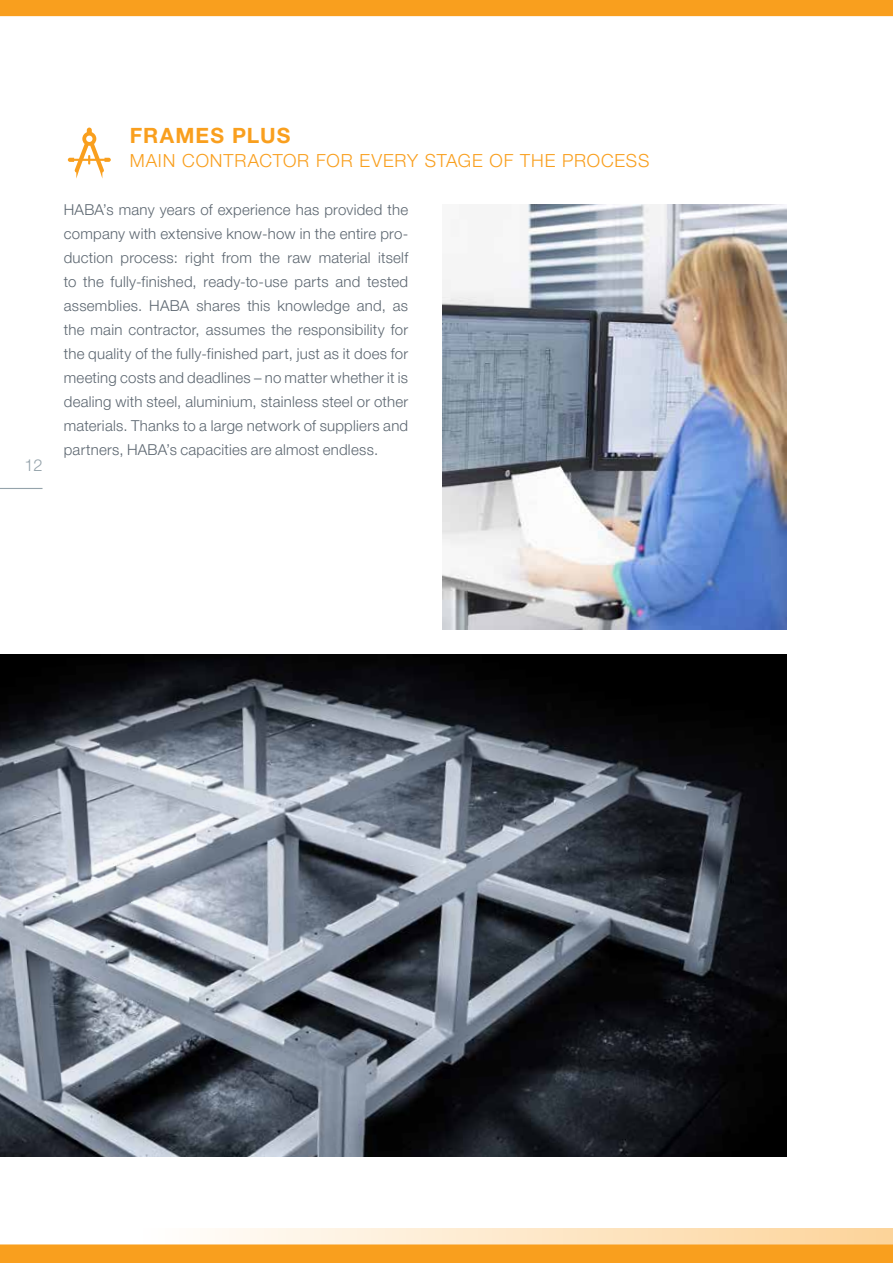
<style>
.page{position:relative;width:893px;height:1263px;background:#fff}
.page>*{position:absolute;margin:0;border:0;box-sizing:border-box;transform-origin:0 0}
.t1{font:700 21px "Helvetica Neue LT Pro";color:#f99f1e}
.t2{font:300 18px "Helvetica Neue LT Pro";letter-spacing:.05em;color:#f99f1e}
.t3{font:300 16.5px "Helvetica Neue LT Pro";color:#95a3ab}
.t4{font:300 15px/24px "Helvetica Neue LT Pro";letter-spacing:.02em;color:#5c6670;text-align:justify}
</style>
<div class="page">
<div style="left:0;top:1229px;width:893px;height:34px;background:linear-gradient(to right,#fff,#fcd49c)"></div>
<div style="left:0;top:1244px;width:893px;height:19px;background:#f99f1e"></div>
<div style="left:0;top:0;width:893px;height:16px;background:#f99f1e"></div>
<svg style="left:68px;top:128px;width:43px;height:51px"></svg>
<hr style="left:0;top:488px;width:43px;height:1px;background:#95a3ab">
<img style="left:0;top:655px;width:787px;height:502px">
<img style="left:442px;top:204px;width:345px;height:425px">
<p class="t3" style="left:25px;top:455px;width:19px">12</p>
<h1 class="t1" style="left:130px;top:122px;width:17px">FRAMES</h1>
<h1 class="t1" style="left:232px;top:122px;width:16px">PLUS</h1>
<p class="t2" style="left:130px;top:149px;width:521px">MAIN CONTRACTOR FOR EVERY STAGE OF THE PROCESS</p>
<p class="t4" style="left:64px;top:197px;width:346px">HABA’s many years of experience has provided the company with extensive know-how in the entire pro&shy;duction process: right from the raw material itself to the fully-finished, ready-to-use parts and tested assemblies. HABA shares this knowledge and, as the main contractor, assumes the responsibility for the quality of the fully-finished part, just as it does for meeting costs and deadlines – no matter whether it is dealing with steel, aluminium, stainless steel or other materials. Thanks to a large network of suppliers and partners, HABA’s capacities are almost endless.</p>
</div>
